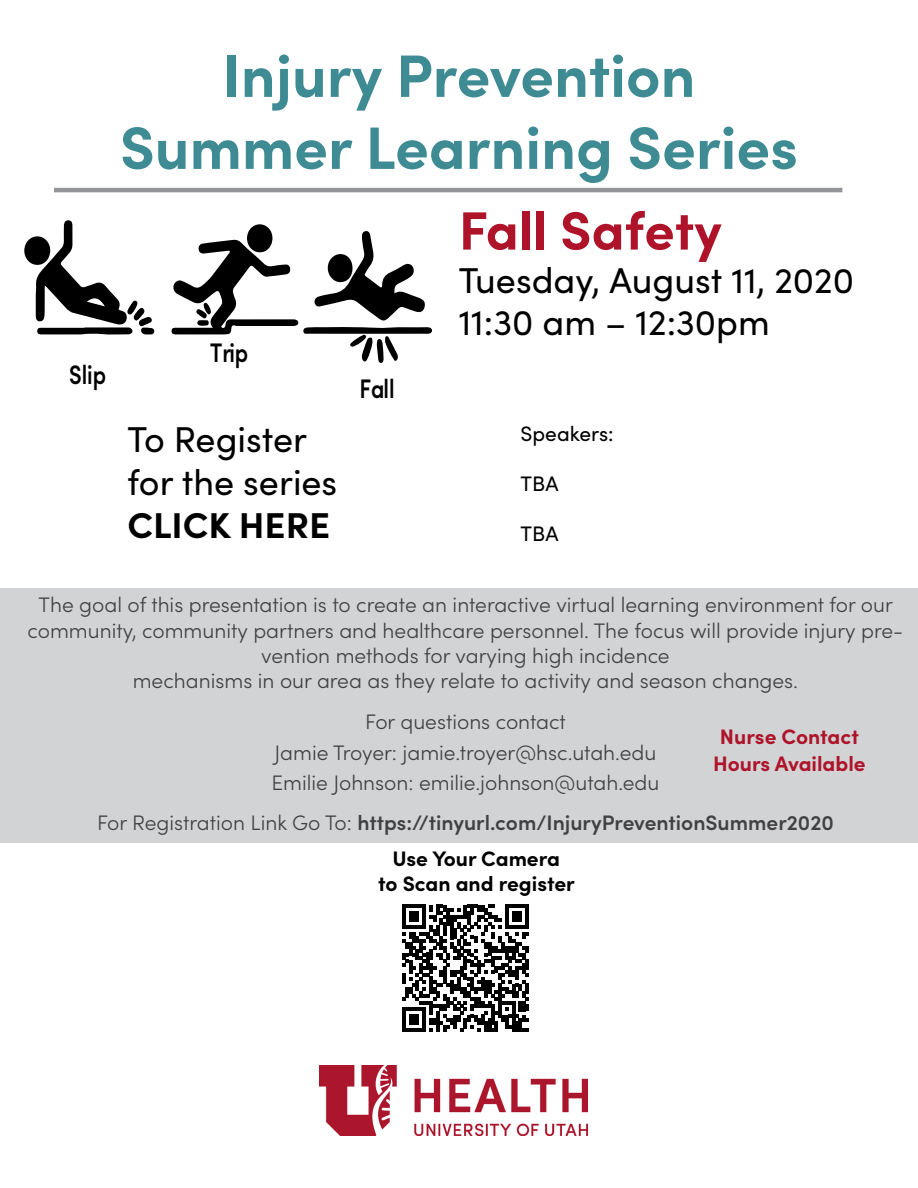
<style>
.page{position:relative;width:918px;height:1188px;background:#fff}
.page>*{position:absolute;margin:0;border:0;box-sizing:border-box;transform-origin:0 0}
.t1{font:700 60px/72px "Sofia Pro";color:#3e8b94;text-align:center}
.t2{font:700 54px "Sofia Pro";color:#ae132a}
.t3{font:36px/42.3px "Sofia Pro";color:#000}
.t4{font:700 36px "Sofia Pro";color:#000}
.t5{font:600 26.85px "Sofia Pro";color:#000;scale:.82 1}
.t6{font:300 21px/25.2px "Sofia Pro";color:#414042;text-align:center}
.t7{font:600 21px "Sofia Pro";color:#414042}
.t8{font:700 21px/25.2px "Sofia Pro";color:#000;text-align:center}
.t9{font:700 21px/27.9px "Sofia Pro";color:#ae132a;text-align:center}
.t10{font:21px "Sofia Pro";color:#000}
.s1{font-weight:300}
</style>
<div class="page">
<img style="left:320px;top:1065px;width:268px;height:71px">
<hr style="left:54px;top:188px;width:788px;height:4px;background:#939598">
<div style="left:0;top:588px;width:918px;height:254px;background:#d1d3d4"></div>
<svg style="left:402px;top:905px;width:127px;height:127px"></svg>
<div style="left:247px;top:224px;width:26px;height:28px;background:#000;border-radius:50%"></div>
<svg style="left:35px;top:220px;width:119px;height:115px"></svg>
<svg style="left:171px;top:231px;width:261px;height:132px"></svg>
<div style="left:24px;top:236px;width:26px;height:29px;background:#000;border-radius:50%"></div>
<p class="t5" style="left:69px;top:354px;width:47px">Slip</p>
<h1 class="t1" style="left:120px;top:35px;width:680px">Injury Prevention<br>Summer Learning Series</h1>
<h2 class="t2" style="left:459px;top:189px;width:265px">Fall Safety</h2>
<h3 class="t3" style="left:459px;top:257px;width:397px">Tuesday, August 11, 2020<br>11:30 am – 12:30pm</h3>
<p class="t5" style="left:210px;top:332px;width:48px">Trip</p>
<h3 class="t3" style="left:127px;top:415px;width:211px;line-height:43.2px">To Register for the series</h3>
<h3 class="t4" style="left:127px;top:498px;width:204px">CLICK HERE</h3>
<p class="t5" style="left:359px;top:368px;width:45px">Fall</p>
<p class="t10" style="left:521px;top:418px;width:95px">Speakers:</p>
<p class="t10" style="left:521px;top:468px;width:39px">TBA</p>
<p class="t10" style="left:521px;top:519px;width:39px">TBA</p>
<p class="t6" style="left:28px;top:591px;width:877px">The goal of this presentation is to create an interactive virtual learning environment for our community, community partners and healthcare personnel. The focus will provide injury pre&shy;vention methods for varying high incidence<br>mechanisms in our area as they relate to activity and season changes.</p>
<p class="t6" style="left:271px;top:705px;width:390px;line-height:30.5px">For questions contact<br>Jamie Troyer: jamie.troyer@hsc.utah.edu<br>Emilie Johnson: emilie.johnson@utah.edu</p>
<p class="t7" style="left:97px;top:806px;width:738px"><span class="s1">For Registration Link Go To:</span> https://tinyurl.com/InjuryPreventionSummer2020</p>
<p class="t9" style="left:713px;top:721px;width:154px">Nurse Contact<br>Hours Available</p>
<p class="t8" style="left:378px;top:844px;width:198px">Use Your Camera<br>to Scan and register</p>
</div>
